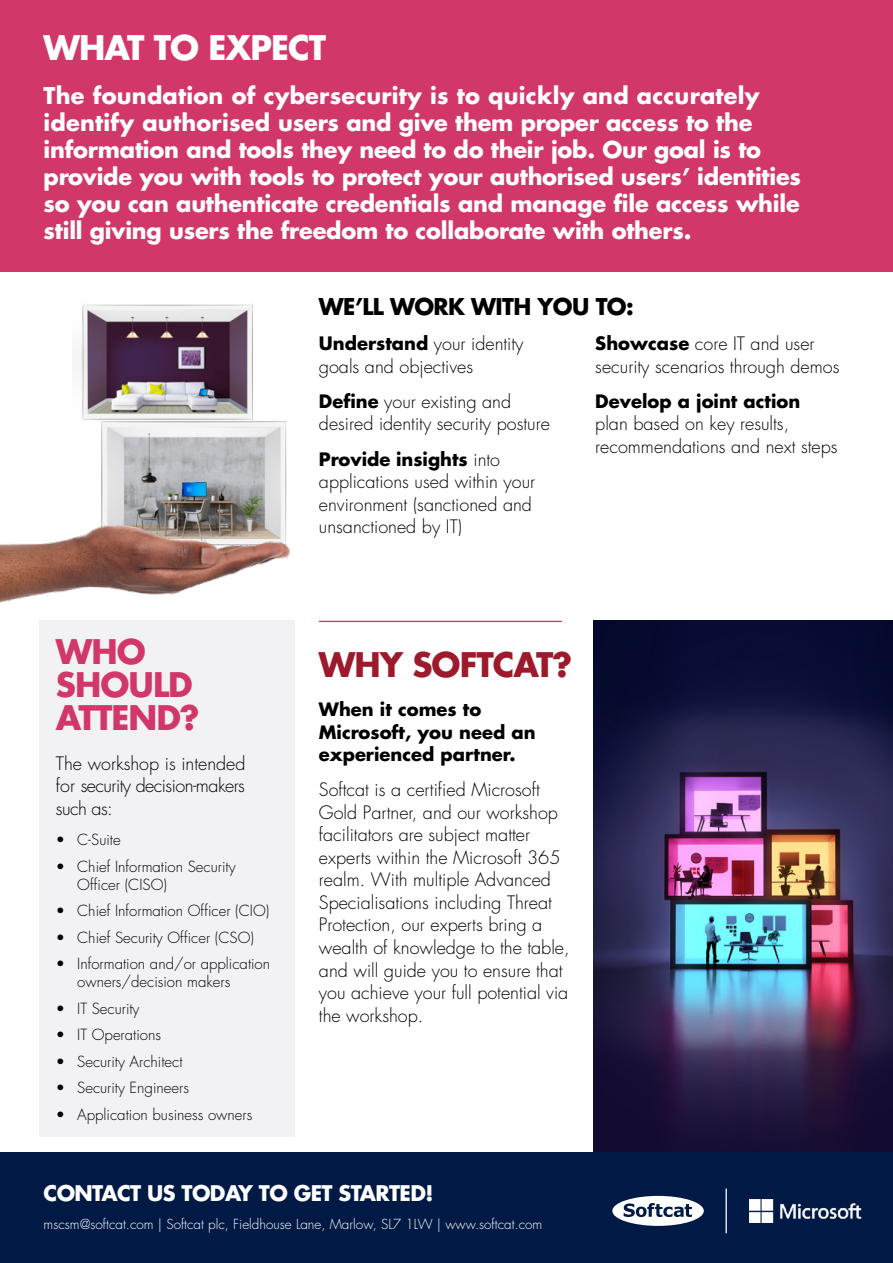
<style>
.page{position:relative;width:893px;height:1263px;background:#fff}
.page>*{position:absolute;margin:0;border:0;box-sizing:border-box;transform-origin:0 0}
.t1{font:700 33px/33px "Futura";letter-spacing:-.03em;color:#d13869}
.t2{font:700 33px "Futura";letter-spacing:-.03em;color:#fff}
.t3{font:700 33px "Futura";letter-spacing:-.03em;color:#9c1a2b}
.t4{font:700 22.5px/27px "Futura";letter-spacing:-.01em;color:#fff}
.t5{font:700 22.5px "Futura";letter-spacing:-.03em;color:#000}
.t6{font:700 21px "Futura";letter-spacing:-.03em;color:#fff}
.t7{font:300 18px/22.5px "Futura";color:#000}
.t8{font:700 18px/22.5px "Futura";color:#000}
.t9{font:300 15px/18px "Futura";color:#000}
.t10{font:300 13.5px "Futura";color:#fff}
.s1{font-weight:700}
</style>
<div class="page">
<img style="left:594px;top:621px;width:299px;height:531px">
<div style="left:0;top:0;width:893px;height:271px;background:#d13869"></div>
<div style="left:0;top:1152px;width:893px;height:111px;background:#001a45"></div>
<div style="left:39px;top:621px;width:255px;height:516px;background:#f2f2f5"></div>
<hr style="left:319px;top:621px;width:243px;height:1px;background:#d13869">
<img style="left:101px;top:421px;width:186px;height:100px">
<img style="left:75px;top:303px;width:183px;height:120px">
<img style="left:0;top:521px;width:295px;height:101px">
<svg style="left:612px;top:1196px;width:92px;height:30px"></svg>
<hr style="left:726px;top:1188px;width:1px;height:45px;background:#fff">
<img style="left:749px;top:1199px;width:113px;height:23px">
<h1 class="t2" style="left:44px;top:25px;width:284px">WHAT TO EXPECT</h1>
<p class="t4" style="left:44px;top:81px;width:759px">The foundation of cybersecurity is to quickly and accurately identify authorised users and give them proper access to the information and tools they need to do their job. Our goal is to provide you with tools to protect your authorised users’ identities so you can authenticate credentials and manage file access while still giving users the freedom to collaborate with others.</p>
<p class="t5" style="left:319px;top:291px;width:316px">WE’LL WORK WITH YOU TO:</p>
<p class="t7" style="left:319px;top:333px;width:206px"><span class="s1">Understand</span> your identity goals and objectives</p>
<p class="t7" style="left:319px;top:391px;width:232px"><span class="s1">Define</span> your existing and desired identity security posture</p>
<p class="t7" style="left:319px;top:448px;width:218px"><span class="s1">Provide insights</span> into applications used within your environment (sanctioned and unsanctioned by IT)</p>
<p class="t7" style="left:595px;top:333px;width:246px"><span class="s1">Showcase</span> core IT and user security scenarios through demos</p>
<p class="t8" style="left:595px;top:390px;width:207px">Develop a joint action</p>
<p class="t7" style="left:595px;top:413px;width:244px">plan based on key results, recommendations and next steps</p>
<h1 class="t1" style="left:56px;top:635px;width:145px">WHO<br>SHOULD<br>ATTEND?</h1>
<p class="t7" style="left:56px;top:752px;width:191px;text-align:justify">The workshop is intended for security decision-makers such as:</p>
<p class="t9" style="left:56px;top:831px;width:66px">• C-Suite</p>
<p class="t9" style="left:77px;top:858px;width:160px;text-indent:-21px">• Chief Information Security<br>Officer (CISO)</p>
<p class="t9" style="left:56px;top:902px;width:215px">• Chief Information Officer (CIO)</p>
<p class="t9" style="left:56px;top:929px;width:200px">• Chief Security Officer (CSO)</p>
<p class="t9" style="left:77px;top:955px;width:194px;text-indent:-21px">• Information and/or application owners/decision makers</p>
<p class="t9" style="left:56px;top:1000px;width:85px">• IT Security</p>
<p class="t9" style="left:56px;top:1026px;width:107px">• IT Operations</p>
<p class="t9" style="left:56px;top:1053px;width:128px">• Security Architect</p>
<p class="t9" style="left:56px;top:1079px;width:135px">• Security Engineers</p>
<p class="t9" style="left:56px;top:1106px;width:198px">• Application business owners</p>
<h1 class="t3" style="left:319px;top:642px;width:255px">WHY SOFTCAT?</h1>
<p class="t8" style="left:319px;top:698px;width:218px">When it comes to<br>Microsoft, you need an experienced partner.</p>
<p class="t7" style="left:319px;top:779px;width:252px">Softcat is a certified Microsoft<br>Gold Partner, and our workshop facilitators are subject matter experts within the Microsoft 365 realm. With multiple Advanced<br>Specialisations including Threat<br>Protection, our experts bring a wealth of knowledge to the table, and will guide you to ensure that you achieve your full potential via the workshop.</p>
<p class="t6" style="left:44px;top:1179px;width:391px">CONTACT US TODAY TO GET STARTED!</p>
<p class="t10" style="left:44px;top:1216px;width:500px">mscsm@softcat.com | Softcat plc, Fieldhouse Lane, Marlow, SL7 1LW | www.softcat.com</p>
</div>
